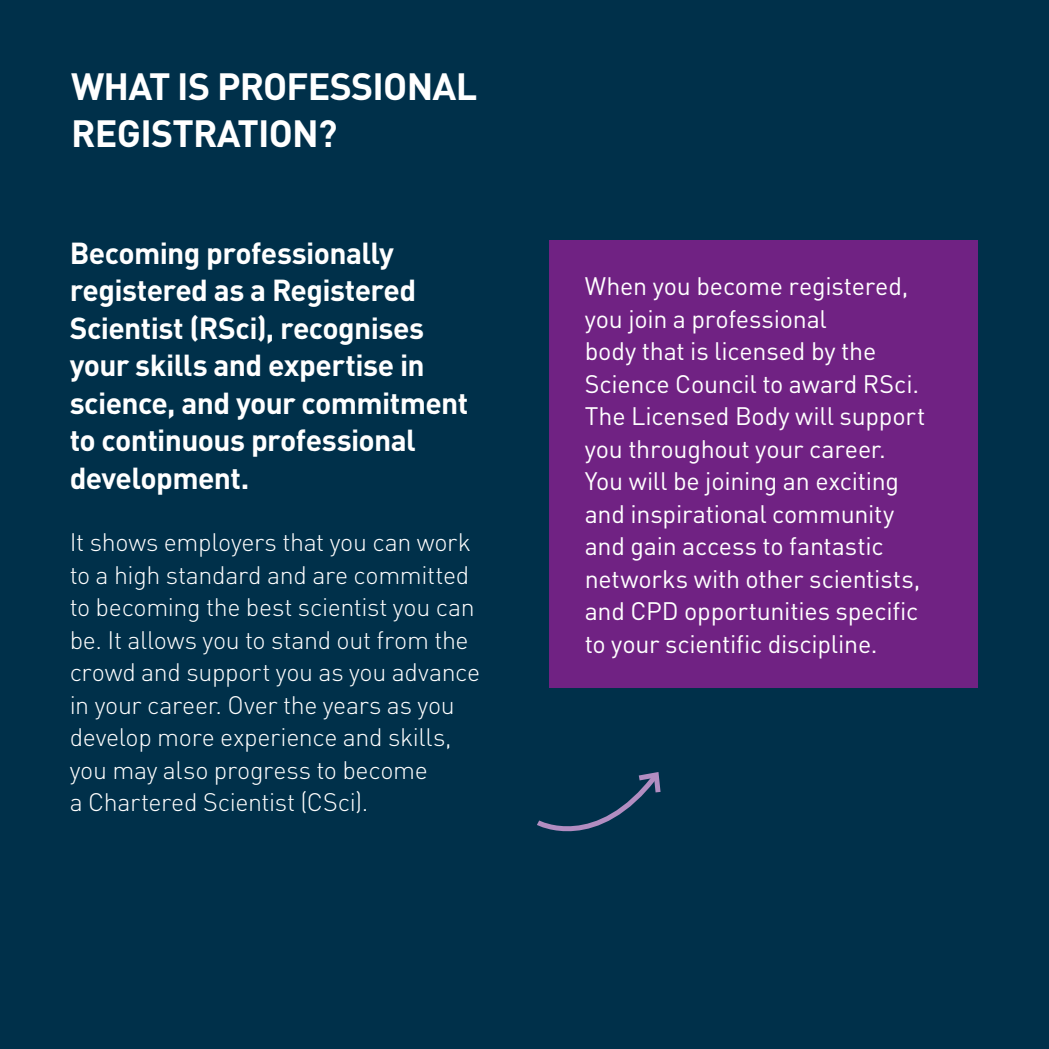
<style>
.page{position:relative;width:1049px;height:1049px;background:#00304a}
.page>*{position:absolute;margin:0;border:0;box-sizing:border-box;transform-origin:0 0}
.t1{font:700 37.5px/47.5px "DIN Pro";letter-spacing:-.02em;color:#fff}
.t2{font:700 30px/37.5px "DIN Pro";letter-spacing:-.02em;color:#fff}
.t3{font:25px/32.5px "DIN Pro";letter-spacing:-.01em;color:#fff}
.t4{font:300 25px/32.5px "DIN Pro";letter-spacing:-.015em;color:#fff}
</style>
<div class="page">
<div style="left:549px;top:241px;width:429px;height:447px;background:#702283"></div>
<svg style="left:537px;top:772px;width:124px;height:60px"></svg>
<h1 class="t1" style="left:71px;top:58px;width:408px">WHAT IS PROFESSIONAL<br>REGISTRATION?</h1>
<p class="t2" style="left:70px;top:230px;width:400px">Becoming professionally registered as a Registered<br>Scientist (RSci), recognises your skills and expertise in science, and your commitment to continuous professional development.</p>
<p class="t4" style="left:70px;top:524px;width:412px">It shows employers that you can work to a high standard and are committed to becoming the best scientist you can be. It allows you to stand out from the crowd and support you as you advance in your career. Over the years as you develop more experience and skills, you may also progress to become<br>a Chartered Scientist (CSci).</p>
<p class="t3" style="left:585px;top:267px;width:342px">When you become registered, you join a professional<br>body that is licensed by the<br>Science Council to award RSci.<br>The Licensed Body will support you throughout your career.<br>You will be joining an exciting and inspirational community and gain access to fantastic networks with other scientists, and CPD opportunities specific to your scientific discipline.</p>
</div>
